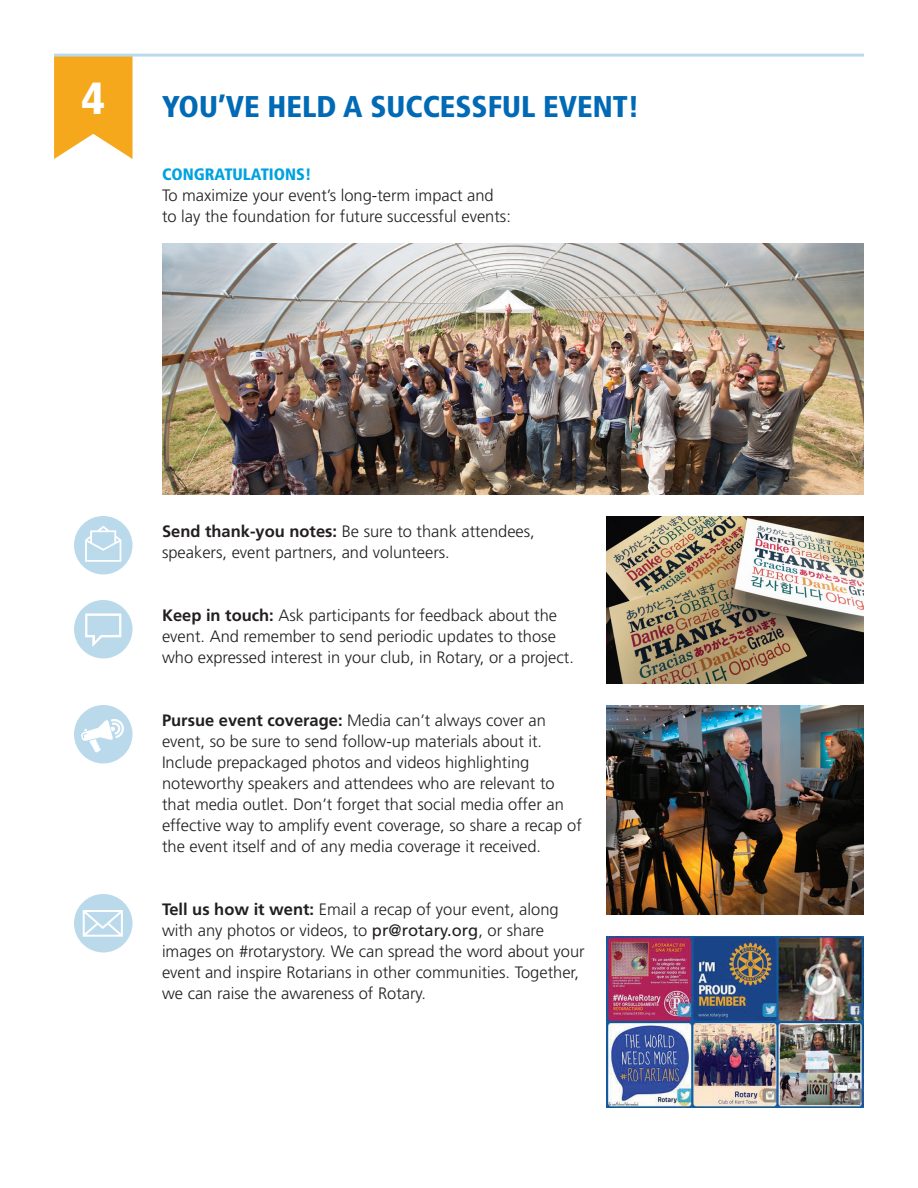
<style>
.page{position:relative;width:918px;height:1188px;background:#fff}
.page>*{position:absolute;margin:0;border:0;box-sizing:border-box;transform-origin:0 0}
.t1{font:900 condensed 45px "Frutiger LT Std";color:#fff}
.t2{font:900 condensed 30px "Frutiger LT Std";color:#016ab6}
.t3{font:300 16.5px/21px "Frutiger LT Std";color:#231f20}
.t4{font:900 condensed 16.5px "Frutiger LT Std";color:#00a2e0}
.s1{font-weight:700}
.s2{font-weight:400}
</style>
<div class="page">
<svg style="left:54px;top:57px;width:79px;height:102px;background:#f6b339"></svg>
<hr style="left:54px;top:54px;width:810px;height:3px;background:#badaec">
<div style="left:74px;top:516px;width:59px;height:58px;background:#badaec;border-radius:50%"></div>
<div style="left:74px;top:600px;width:59px;height:58px;background:#badaec;border-radius:50%"></div>
<div style="left:74px;top:705px;width:59px;height:59px;background:#badaec;border-radius:50%"></div>
<div style="left:74px;top:894px;width:59px;height:58px;background:#badaec;border-radius:50%"></div>
<svg style="left:85px;top:526px;width:36px;height:36px"></svg>
<svg style="left:83px;top:613px;width:41px;height:38px"></svg>
<svg style="left:83px;top:910px;width:40px;height:27px"></svg>
<svg style="left:80px;top:719px;width:44px;height:34px"></svg>
<img style="left:606px;top:705px;width:258px;height:210px">
<img style="left:162px;top:243px;width:702px;height:252px">
<img style="left:606px;top:516px;width:258px;height:168px">
<img style="left:606px;top:936px;width:258px;height:171px">
<h1 class="t1" style="left:82px;top:72px;width:25px">4</h1>
<h2 class="t2" style="left:162px;top:89px;width:479px">YOU’VE HELD A SUCCESSFUL EVENT!</h2>
<p class="t4" style="left:162px;top:164px;width:151px">CONGRATULATIONS!</p>
<p class="t3" style="left:162px;top:185px;width:350px">To maximize your event’s long-term impact and to lay the foundation for future successful events:</p>
<p class="t3" style="left:162px;top:521px;width:374px"><span class="s1">Send thank-you notes:</span> Be sure to thank attendees, speakers, event partners, and volunteers.</p>
<p class="t3" style="left:162px;top:605px;width:413px"><span class="s1">Keep in touch:</span> Ask participants for feedback about the event. And remember to send periodic updates to those who expressed interest in your club, in Rotary, or a project.</p>
<p class="t3" style="left:162px;top:710px;width:421px"><span class="s1">Pursue event coverage:</span> Media can’t always cover an event, so be sure to send follow-up materials about it.<br>Include prepackaged photos and videos highlighting noteworthy speakers and attendees who are relevant to that media outlet. Don’t forget that social media offer an effective way to amplify event coverage, so share a recap of the event itself and of any media coverage it received.</p>
<p class="t3" style="left:162px;top:899px;width:424px"><span class="s1">Tell us how it went:</span> Email a recap of your event, along with any photos or videos, to <span class="s2">pr@rotary.org</span>, or share images on #rotarystory. We can spread the word about your event and inspire Rotarians in other communities. Together, we can raise the awareness of Rotary.</p>
</div>
